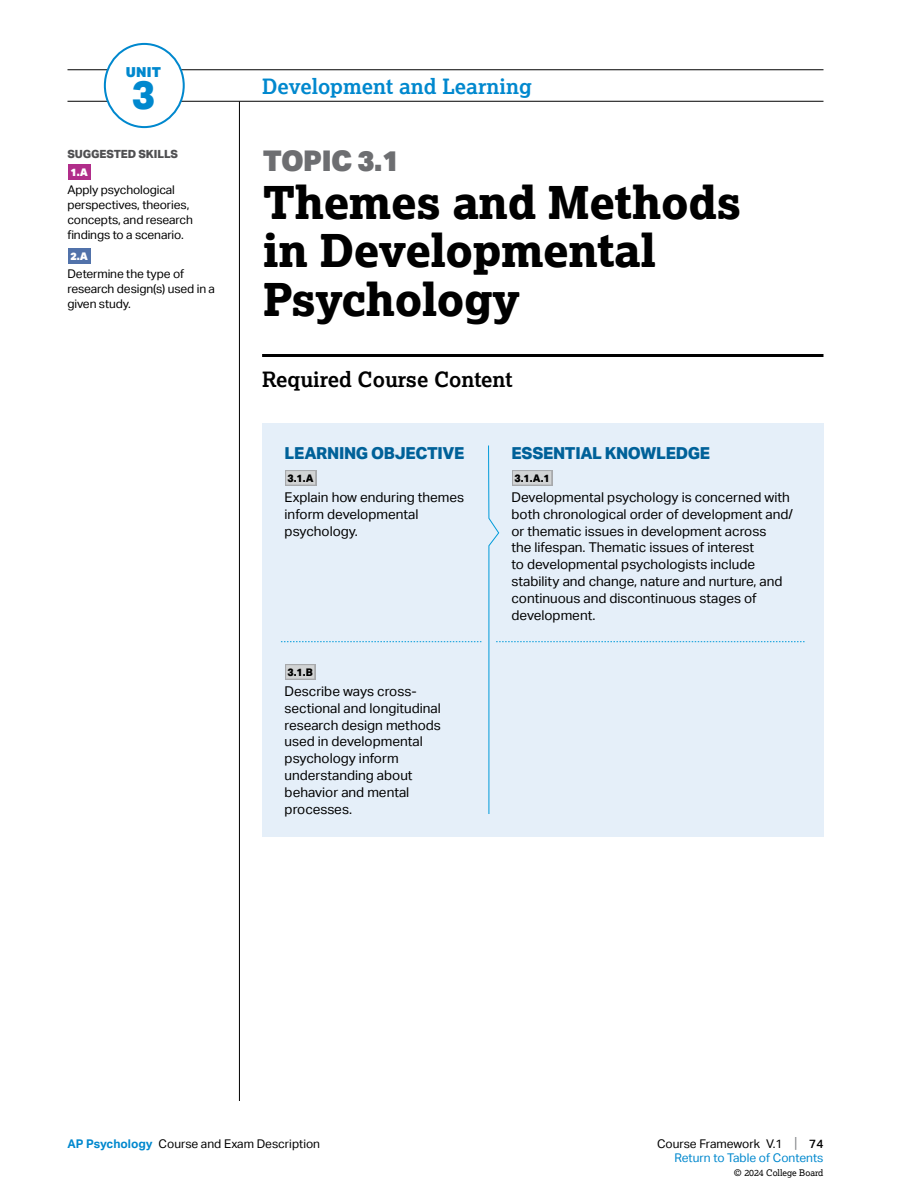
<style>
.page{position:relative;width:918px;height:1188px;background:#fff}
.page>*{position:absolute;margin:0;border:0;box-sizing:border-box;transform-origin:0 0}
.t1{font:800 45px/48px "Lexia";letter-spacing:-.01em;color:#000}
.t2{font:800 39.3px "Aktiv Grotesk";color:#0088ce}
.t3{font:900 28.5px "Aktiv Grotesk";letter-spacing:-.02em;color:#6d6e71}
.t4{font:700 21px "Lexia";color:#0088ce}
.t5{font:700 21px "Lexia";color:#000}
.t6{font:800 16.5px "Aktiv Grotesk";letter-spacing:-.02em;color:#006199}
.t7{font:900 13.8px "Aktiv Grotesk";color:#0088ce}
.t8{font:13.5px/16.8px "Aktiv Grotesk";color:#000}
.t9{font:12px/15px "Aktiv Grotesk";letter-spacing:-.01em;color:#000}
.t10{font:12px/14.5px "Aktiv Grotesk";color:#0088ce;text-align:right}
.t11{font:800 11.25px "Aktiv Grotesk";letter-spacing:-.01em;color:#4f4f51}
.t12{font:800 10.5px "Aktiv Grotesk";color:#000}
.t13{font:900 10.5px "Aktiv Grotesk";color:#fff}
.t14{font:9px "Lexia";color:#000}
.s1{font-weight:700;color:#0088ce}
.s2{color:#000}
.s3{font-size:15px;color:#808285}
.s4{font-weight:500;color:#000}
</style>
<div class="page">
<hr style="left:68px;top:69px;width:756px;height:1px;background:#000">
<hr style="left:68px;top:101px;width:756px;height:1px;background:#000">
<div style="left:105px;top:44px;width:79px;height:83px;background:#fff;border-radius:50%"></div>
<div style="left:104px;top:43px;width:81px;height:85px;border:2px solid #0088ce;border-radius:50%"></div>
<hr style="left:239px;top:101px;width:1px;height:1000px;background:#000">
<div style="left:262px;top:423px;width:227px;height:225px;background:#e5eff9"></div>
<div style="left:285px;top:470px;width:31px;height:16px;background:#a7a9ac"></div>
<div style="left:286px;top:471px;width:29px;height:14px;background:#d1d3d4"></div>
<div style="left:262px;top:645px;width:227px;height:191px;background:#e5eff9"></div>
<div style="left:285px;top:664px;width:30px;height:16px;background:#a7a9ac"></div>
<div style="left:286px;top:665px;width:28px;height:14px;background:#d1d3d4"></div>
<div style="left:489px;top:423px;width:335px;height:225px;background:#e5eff9"></div>
<div style="left:489px;top:645px;width:335px;height:191px;background:#e5eff9"></div>
<div style="left:68px;top:164px;width:23px;height:15px;background:#b12d8a"></div>
<div style="left:68px;top:248px;width:23px;height:15px;background:#5172aa"></div>
<svg style="left:281px;top:641px;width:200px;height:1px"></svg>
<svg style="left:488px;top:445px;width:317px;height:369px"></svg>
<hr style="left:262px;top:354px;width:562px;height:3px;background:#000">
<p class="t7" style="left:126px;top:63px;width:37px">UNIT</p>
<h2 class="t2" style="left:132px;top:70px;width:25px">3</h2>
<h3 class="t4" style="left:262px;top:73px;width:271px">Development and Learning</h3>
<p class="t11" style="left:68px;top:146px;width:112px">SUGGESTED SKILLS</p>
<p class="t13" style="left:70px;top:165px;width:19px">1.A</p>
<p class="t9" style="left:68px;top:182px;width:127px">Apply psychological perspectives, theories, concepts, and research findings to a scenario.</p>
<p class="t13" style="left:70px;top:249px;width:19px">2.A</p>
<p class="t9" style="left:68px;top:266px;width:149px">Determine the type of research design(s) used in a given study.</p>
<h3 class="t3" style="left:263px;top:143px;width:138px">TOPIC 3.1</h3>
<h1 class="t1" style="left:263px;top:178px;width:480px">Themes and Methods in Developmental<br>Psychology</h1>
<h3 class="t5" style="left:262px;top:366px;width:252px">Required Course Content</h3>
<p class="t6" style="left:285px;top:442px;width:181px">LEARNING OBJECTIVE</p>
<p class="t12" style="left:288px;top:471px;width:28px">3.1.A</p>
<p class="t8" style="left:285px;top:489px;width:181px">Explain how enduring themes inform developmental psychology.</p>
<p class="t12" style="left:288px;top:666px;width:27px">3.1.B</p>
<p class="t8" style="left:285px;top:683px;width:158px">Describe ways cross&shy;sectional and longitudinal research design methods used in developmental psychology inform understanding about behavior and mental processes.</p>
<p class="t6" style="left:512px;top:442px;width:200px">ESSENTIAL KNOWLEDGE</p>
<p class="t12" style="left:514px;top:471px;width:37px">3.1.A.1</p>
<p class="t8" style="left:512px;top:489px;width:283px">Developmental psychology is concerned with both chronological order of development and/ or thematic issues in development across<br>the lifespan. Thematic issues of interest<br>to developmental psychologists include stability and change, nature and nurture, and continuous and discontinuous stages of development.</p>
<p class="t9" style="left:68px;top:1136px;width:254px"><span class="s1">AP Psychology</span> Course and Exam Description</p>
<p class="t10" style="left:657px;top:1136px;width:168px"><span class="s2">Course Framework V.1</span> <span class="s3">|</span> <span class="s4">74<br></span>Return to Table of Contents</p>
<p class="t14" style="left:734px;top:1167px;width:91px">© 2024 College Board</p>
</div>
